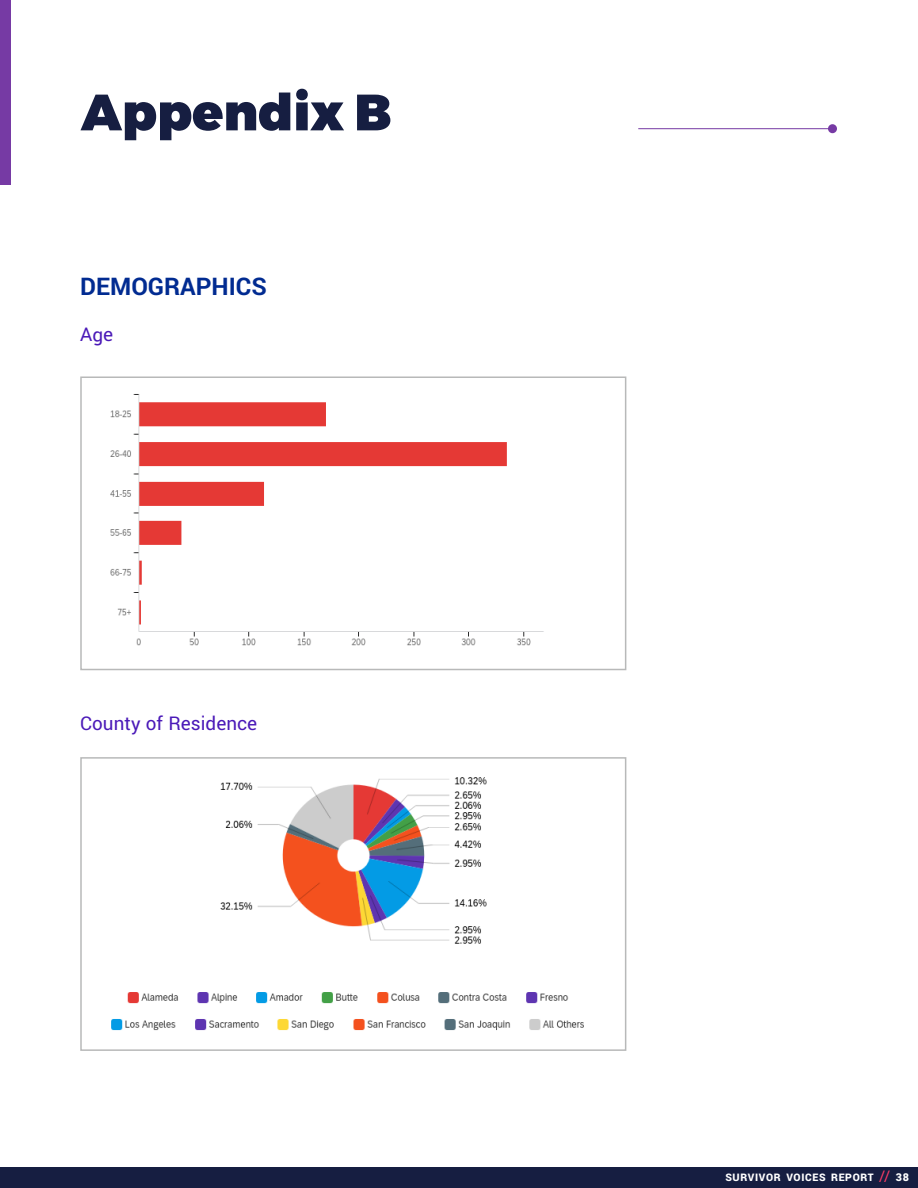
<style>
.page{position:relative;width:918px;height:1188px;background:#fff}
.page>*{position:absolute;margin:0;border:0;box-sizing:border-box;transform-origin:0 0}
.t1{font:900 51px "Montserrat";color:#161e41}
.t2{font:700 27px "Yantramanav";color:#012b91}
.t3{font:21px "Yantramanav";color:#4b1ab8}
.t4{font:900 11.55px "Yantramanav";letter-spacing:.055em;color:#fff}
.s1{font-weight:400;font-size:16.5px;color:#fd3b65}
.s2{font-size:12px}
</style>
<div class="page">
<div style="left:0;top:1168px;width:918px;height:20px;background:#161e41"></div>
<hr style="left:638px;top:128px;width:194px;height:1px;background:#763aa4">
<div style="left:828px;top:124px;width:9px;height:9px;background:#763aa4;border-radius:50%"></div>
<div style="left:0;top:0;width:11px;height:184px;background:#763aa4"></div>
<img style="left:110px;top:394px;width:434px;height:252px">
<div style="left:80px;top:376px;width:546px;height:294px;border:2px solid #b8b9b9"></div>
<img style="left:111px;top:777px;width:473px;height:254px">
<div style="left:80px;top:757px;width:546px;height:294px;border:2px solid #b8b9b9"></div>
<hr style="left:917px;top:0;width:1px;height:184px;background:#763aa4">
<h1 class="t1" style="left:81px;top:80px;width:312px">Appendix B</h1>
<h2 class="t2" style="left:80px;top:270px;width:188px">DEMOGRAPHICS</h2>
<h3 class="t3" style="left:80px;top:322px;width:34px">Age</h3>
<h3 class="t3" style="left:80px;top:711px;width:178px">County of Residence</h3>
<p class="t4" style="left:725px;top:1170px;width:185px">SURVIVOR VOICES REPORT <span class="s1">//</span> <span class="s2">38</span></p>
</div>
